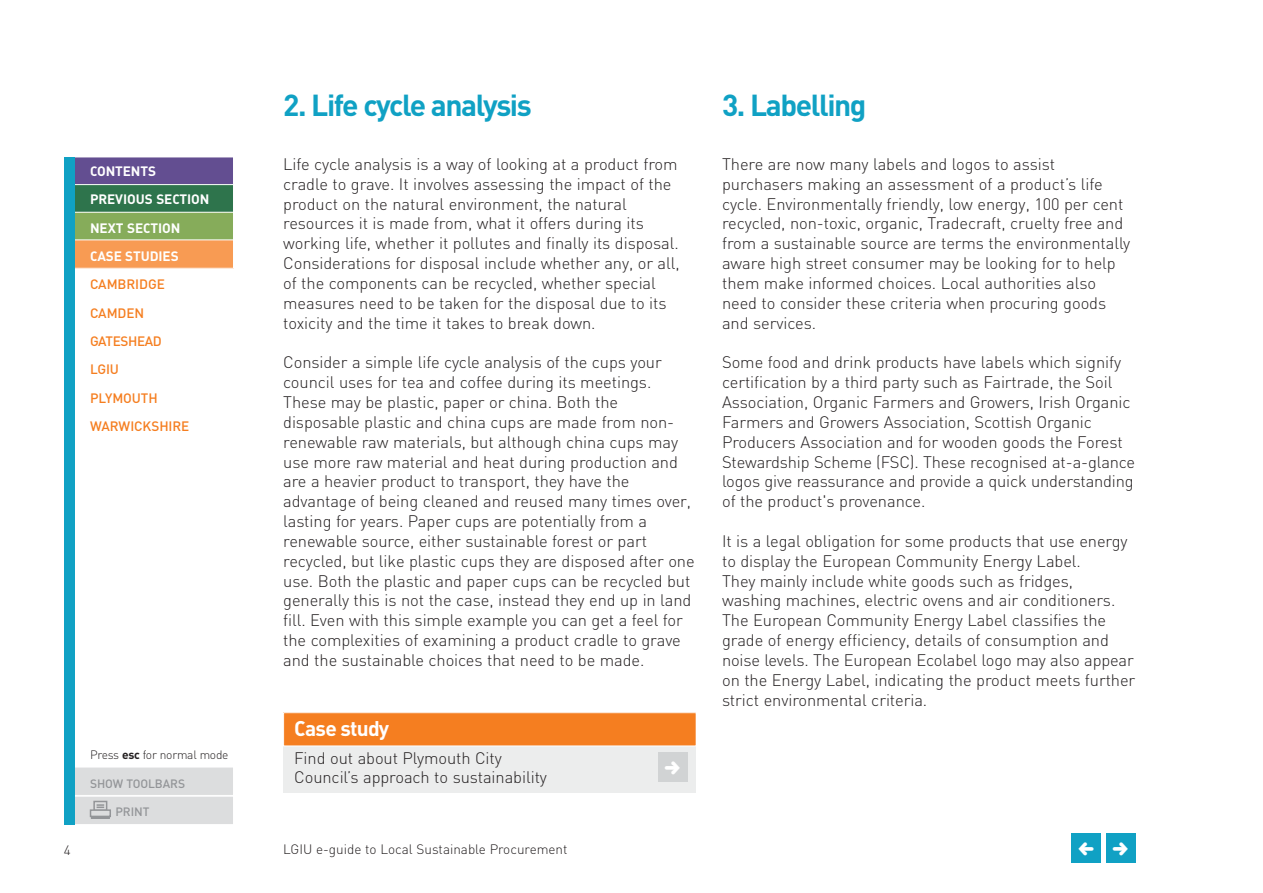
<style>
.page{position:relative;width:1263px;height:893px;background:#fff}
.page>*{position:absolute;margin:0;border:0;box-sizing:border-box;transform-origin:0 0}
.t1{font:700 30px "DIN";letter-spacing:-.05em;color:#10a1c4}
.t2{font:700 21px "DIN";letter-spacing:-.04em;color:#fff}
.t3{font:300 16.5px/19.8px "DIN";letter-spacing:-.005em;color:#231f20}
.t4{font:500 13.5px/28.3px "DIN";letter-spacing:-.005em;color:#f57e20}
.t5{font:700 13.5px/28.3px "DIN";letter-spacing:-.005em;color:#fff}
.t6{font:300 13.5px "DIN";color:#231f20}
.t7{font:300 12px "DIN";letter-spacing:-.02em;color:#231f20}
.t8{font:500 12px "DIN";letter-spacing:-.005em;color:#939598}
.s1{font-weight:700}
</style>
<div class="page">
<div style="left:1071px;top:833px;width:30px;height:30px;background:#10a1c4"></div>
<div style="left:1106px;top:833px;width:29px;height:30px;background:#10a1c4"></div>
<div style="left:283px;top:714px;width:413px;height:79px;background:#eceded"></div>
<div style="left:284px;top:713px;width:412px;height:33px;background:#f57e20"></div>
<div style="left:283px;top:712px;width:413px;height:34px;border:1px solid #fff"></div>
<div style="left:658px;top:752px;width:29px;height:30px;background:#d1d3d4"></div>
<div style="left:64px;top:767px;width:169px;height:28px;background:#dcddde"></div>
<div style="left:64px;top:767px;width:170px;height:29px;border:1px solid #fff"></div>
<div style="left:64px;top:796px;width:169px;height:29px;background:#dcddde"></div>
<div style="left:64px;top:796px;width:170px;height:29px;border:1px solid #fff"></div>
<div style="left:64px;top:157px;width:169px;height:28px;background:#634e91"></div>
<div style="left:64px;top:185px;width:169px;height:28px;background:#2e744c"></div>
<div style="left:64px;top:184px;width:170px;height:29px;border:1px solid #fff"></div>
<div style="left:64px;top:212px;width:169px;height:29px;background:#86ac5a"></div>
<div style="left:64px;top:212px;width:170px;height:29px;border:1px solid #fff"></div>
<div style="left:64px;top:240px;width:169px;height:28px;background:#f89b53"></div>
<div style="left:64px;top:239px;width:170px;height:30px;border:1px solid #fff"></div>
<div style="left:65px;top:157px;width:10px;height:668px;background:#10a1c4"></div>
<svg style="left:89px;top:800px;width:22px;height:19px"></svg>
<p class="t5" style="left:90px;top:158px;width:121px">CONTENTS<br>PREVIOUS SECTION<br>NEXT SECTION<br>CASE STUDIES</p>
<p class="t4" style="left:90px;top:272px;width:101px">CAMBRIDGE<br>CAMDEN<br>GATESHEAD<br>LGIU<br>PLYMOUTH<br>WARWICKSHIRE</p>
<p class="t7" style="left:90px;top:751px;width:140px">Press <span class="s1">esc</span> for normal mode</p>
<p class="t8" style="left:90px;top:779px;width:97px">SHOW TOOLBARS</p>
<p class="t8" style="left:115px;top:808px;width:36px">PRINT</p>
<h1 class="t1" style="left:283px;top:95px;width:250px">2. Life cycle analysis</h1>
<h1 class="t1" style="left:722px;top:95px;width:146px">3. Labelling</h1>
<p class="t3" style="left:283px;top:156px;width:398px">Life cycle analysis is a way of looking at a product from cradle to grave. It involves assessing the impact of the product on the natural environment, the natural resources it is made from, what it offers during its working life, whether it pollutes and finally its disposal.<br>Considerations for disposal include whether any, or all, of the components can be recycled, whether special measures need to be taken for the disposal due to its toxicity and the time it takes to break down.</p>
<p class="t3" style="left:283px;top:354px;width:413px">Consider a simple life cycle analysis of the cups your council uses for tea and coffee during its meetings.<br>These may be plastic, paper or china. Both the disposable plastic and china cups are made from non&shy;renewable raw materials, but although china cups may use more raw material and heat during production and are a heavier product to transport, they have the advantage of being cleaned and reused many times over, lasting for years. Paper cups are potentially from a renewable source, either sustainable forest or part recycled, but like plastic cups they are disposed after one use. Both the plastic and paper cups can be recycled but generally this is not the case, instead they end up in land fill. Even with this simple example you can get a feel for the complexities of examining a product cradle to grave and the sustainable choices that need to be made.</p>
<p class="t2" style="left:294px;top:721px;width:97px">Case study</p>
<p class="t3" style="left:294px;top:750px;width:254px">Find out about Plymouth City<br>Council’s approach to sustainability</p>
<p class="t3" style="left:722px;top:156px;width:410px">There are now many labels and logos to assist purchasers making an assessment of a product’s life cycle. Environmentally friendly, low energy, 100 per cent recycled, non-toxic, organic, Tradecraft, cruelty free and from a sustainable source are terms the environmentally aware high street consumer may be looking for to help them make informed choices. Local authorities also need to consider these criteria when procuring goods and services.</p>
<p class="t3" style="left:722px;top:354px;width:415px">Some food and drink products have labels which signify certification by a third party such as Fairtrade, the Soil Association, Organic Farmers and Growers, Irish Organic Farmers and Growers Association, Scottish Organic Producers Association and for wooden goods the Forest Stewardship Scheme (FSC). These recognised at-a-glance logos give reassurance and provide a quick understanding of the product's provenance.</p>
<p class="t3" style="left:722px;top:533px;width:415px">It is a legal obligation for some products that use energy to display the European Community Energy Label.<br>They mainly include white goods such as fridges, washing machines, electric ovens and air conditioners.<br>The European Community Energy Label classifies the grade of energy efficiency, details of consumption and noise levels. The European Ecolabel logo may also appear on the Energy Label, indicating the product meets further strict environmental criteria.</p>
<p class="t6" style="left:64px;top:845px;width:8px">4</p>
<p class="t6" style="left:283px;top:845px;width:286px">LGIU e-guide to Local Sustainable Procurement</p>
</div>
